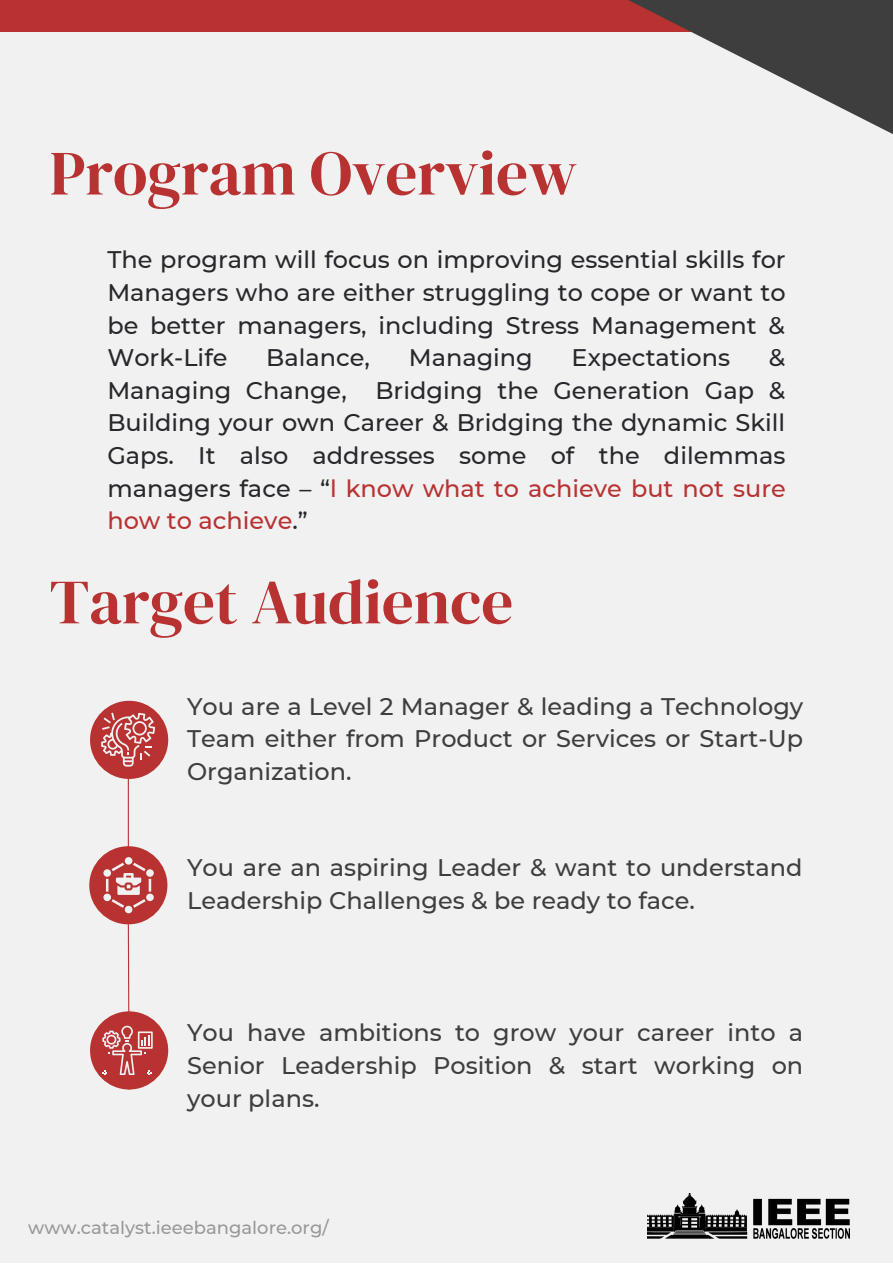
<style>
.page{position:relative;width:893px;height:1264px;background:#fff}
.page>*{position:absolute;margin:0;border:0;box-sizing:border-box;transform-origin:0 0}
.t1{font:63px "DM Serif Display";color:#b83232}
.t2{font:500 24px/32.5px "Montserrat";color:#28272b;text-align:justify}
.t3{font:500 24px/32.5px "Montserrat";color:#3f3e3e;text-align:justify}
.t4{font:500 18px "Montserrat";color:#3f3e3e}
.s1{color:#b83232}
</style>
<div class="page">
<div style="left:0;top:0;width:892px;height:1262px;background:#f2f1f2"></div>
<hr style="left:128px;top:740px;width:1px;height:184px;background:#b83232">
<div style="left:90px;top:700px;width:78px;height:79px;background:#b83232;border-radius:50%"></div>
<div style="left:89px;top:846px;width:78px;height:78px;background:#b83232;border-radius:50%"></div>
<div style="left:90px;top:1011px;width:78px;height:78px;background:#b83232;border-radius:50%"></div>
<div style="left:0;top:0;width:892px;height:31px;background:#b83232"></div>
<svg style="left:619px;top:0;width:273px;height:134px"></svg>
<svg style="left:101px;top:712px;width:54px;height:54px"></svg>
<svg style="left:102px;top:923px;width:51px;height:167px"></svg>
<div style="left:125px;top:857px;width:7px;height:7px;background:#f2f1f2;border-radius:50%"></div>
<div style="left:146px;top:869px;width:8px;height:7px;background:#f2f1f2;border-radius:50%"></div>
<svg style="left:146px;top:893px;width:8px;height:8px"></svg>
<div style="left:103px;top:869px;width:8px;height:7px;background:#f2f1f2;border-radius:50%"></div>
<svg style="left:103px;top:893px;width:8px;height:8px"></svg>
<div style="left:125px;top:905px;width:7px;height:8px;background:#f2f1f2;border-radius:50%"></div>
<svg style="left:106px;top:862px;width:45px;height:45px"></svg>
<img style="left:647px;top:1193px;width:202px;height:45px">
<h1 class="t1" style="left:50px;top:129px;width:529px">Program Overview</h1>
<p class="t2" style="left:107px;top:243px;width:679px">The program will focus on improving essential skills for Managers who are either struggling to cope or want to be better managers, including Stress Management &amp; Work-Life</p>
<p class="t2" style="left:266px;top:341px;width:105px">Balance,</p>
<p class="t2" style="left:409px;top:341px;width:125px">Managing</p>
<p class="t2" style="left:571px;top:341px;width:160px">Expectations</p>
<p class="t2" style="left:107px;top:341px;width:680px;text-indent:661px">&amp; Managing Change, Bridging the Generation Gap &amp; Building your own Career &amp; Bridging the dynamic Skill Gaps. It also addresses some of the dilemmas managers face – “<span class="s1">l know what to achieve but not sure how to achieve</span>.”</p>
<h1 class="t1" style="left:50px;top:558px;width:465px">Target Audience</h1>
<p class="t3" style="left:187px;top:689px;width:617px">You are a Level 2 Manager &amp; leading a Technology Team either from Product or Services or Start-Up Organization.</p>
<p class="t3" style="left:187px;top:851px;width:617px">You are an aspiring Leader &amp; want to understand<br>Leadership Challenges &amp; be ready to face.</p>
<p class="t3" style="left:187px;top:1016px;width:617px">You have ambitions to grow your career into a Senior Leadership Position &amp; start working on your plans.</p>
<p class="t4" style="left:28px;top:1216px;width:302px">www.catalyst.ieeebangalore.org/</p>
</div>
